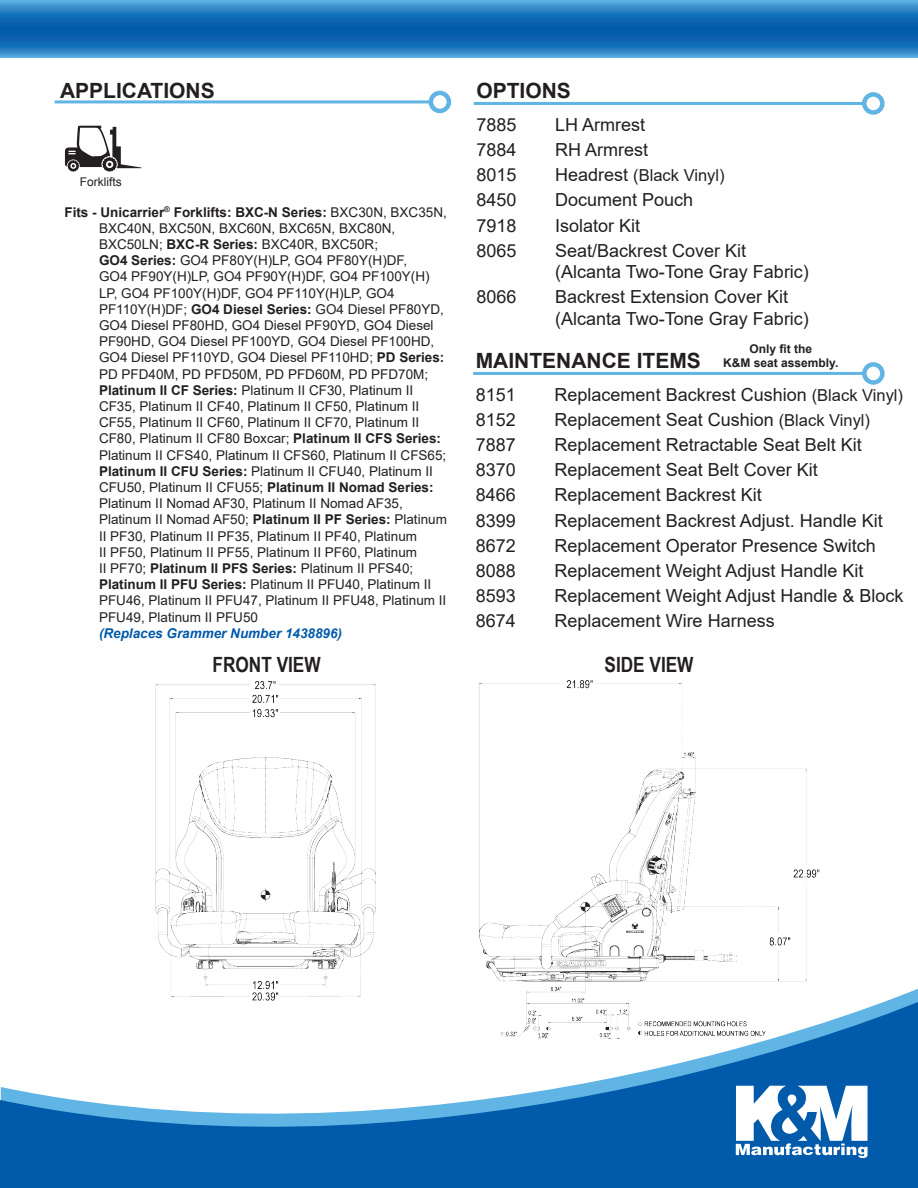
<style>
.page{position:relative;width:918px;height:1188px;background:#fff}
.page>*{position:absolute;margin:0;border:0;box-sizing:border-box;transform-origin:0 0}
.t1{font:700 21px "Arial";color:#231f20}
.t2{font:700 21px "Arial Narrow";color:#231f20}
.t3{font:18px "Arial";color:#231f20}
.t4{font:16.5px "Arial";color:#231f20}
.t5{font:13.5px/16.2px "Arial";color:#231f20}
.t6{font:700 13.5px "Arial";color:#231f20}
.t7{font:italic 700 13.5px "Arial";color:#015aaa}
.t8{font:700 12px "Arial";color:#231f20}
.t9{font:12px "Arial";color:#231f20}
.s1{font-weight:400}
.s2{font-weight:700}
.s3{font-size:18px}
.s4{font-size:16.5px}
</style>
<div class="page">
<svg style="left:0;top:1001px;width:918px;height:187px;fill:#015aaa"></svg>
<img style="left:148px;top:681px;width:235px;height:324px">
<img style="left:471px;top:680px;width:355px;height:363px">
<svg style="left:736px;top:1086px;width:132px;height:72px"></svg>
<svg style="left:0;top:0;width:918px;height:57px;background:#1e76bc"></svg>
<hr style="left:55px;top:100px;width:377px;height:3px;background:#60b5e5">
<div style="left:429px;top:91px;width:22px;height:22px;border:4px solid #60b5e5;border-radius:50%"></div>
<hr style="left:474px;top:102px;width:391px;height:3px;background:#60b5e5">
<div style="left:862px;top:92px;width:23px;height:23px;border:4px solid #60b5e5;border-radius:50%"></div>
<hr style="left:473px;top:372px;width:393px;height:3px;background:#60b5e5">
<div style="left:862px;top:362px;width:23px;height:23px;border:4px solid #60b5e5;border-radius:50%"></div>
<svg style="left:65px;top:126px;width:77px;height:46px"></svg>
<p class="t1" style="left:60px;top:75px;width:156px">APPLICATIONS</p>
<p class="t9" style="left:80px;top:174px;width:43px">Forklifts</p>
<p class="t6" style="left:64px;top:202px;width:384px">Fits - Unicarrier<sup>®</sup> Forklifts: BXC-N Series: <span class="s1">BXC30N, BXC35N,</span></p>
<p class="t5" style="left:99px;top:220px;width:298px">BXC40N, BXC50N, BXC60N, BXC65N, BXC80N,</p>
<p class="t5" style="left:99px;top:236px;width:281px">BXC50LN; <span class="s2">BXC-R Series:</span> BXC40R, BXC50R;</p>
<p class="t5" style="left:99px;top:252px;width:310px"><span class="s2">GO4 Series:</span> GO4 PF80Y(H)LP, GO4 PF80Y(H)DF,</p>
<p class="t5" style="left:99px;top:268px;width:349px">GO4 PF90Y(H)LP, GO4 PF90Y(H)DF, GO4 PF100Y(H)<br>LP, GO4 PF100Y(H)DF, GO4 PF110Y(H)LP, GO4<br>PF110Y(H)DF; <span class="s2">GO4 Diesel Series:</span> GO4 Diesel PF80YD, GO4 Diesel PF80HD, GO4 Diesel PF90YD, GO4 Diesel PF90HD, GO4 Diesel PF100YD, GO4 Diesel PF100HD, GO4 Diesel PF110YD, GO4 Diesel PF110HD; <span class="s2">PD Series:<br></span>PD PFD40M, PD PFD50M, PD PFD60M, PD PFD70M; <span class="s2">Platinum II CF Series:</span> Platinum II CF30, Platinum II CF35, Platinum II CF40, Platinum II CF50, Platinum II CF55, Platinum II CF60, Platinum II CF70, Platinum II CF80, Platinum II CF80 Boxcar; <span class="s2">Platinum II CFS Series:<br></span>Platinum II CFS40, Platinum II CFS60, Platinum II CFS65; <span class="s2">Platinum II CFU Series:</span> Platinum II CFU40, Platinum II CFU50, Platinum II CFU55; <span class="s2">Platinum II Nomad Series:<br></span>Platinum II Nomad AF30, Platinum II Nomad AF35,</p>
<p class="t5" style="left:99px;top:511px;width:349px">Platinum II Nomad AF50; <span class="s2">Platinum II PF Series:</span> Platinum II PF30, Platinum II PF35, Platinum II PF40, Platinum<br>II PF50, Platinum II PF55, Platinum II PF60, Platinum<br>II PF70; <span class="s2">Platinum II PFS Series:</span> Platinum II PFS40; <span class="s2">Platinum II PFU Series:</span> Platinum II PFU40, Platinum II PFU46, Platinum II PFU47, Platinum II PFU48, Platinum II PFU49, Platinum II PFU50</p>
<p class="t7" style="left:99px;top:624px;width:245px">(Replaces Grammer Number 1438896)</p>
<p class="t1" style="left:476px;top:76px;width:96px">OPTIONS</p>
<p class="t3" style="left:476px;top:112px;width:42px">7885</p>
<p class="t3" style="left:555px;top:112px;width:92px">LH Armrest</p>
<p class="t3" style="left:476px;top:138px;width:42px">7884</p>
<p class="t3" style="left:555px;top:138px;width:95px">RH Armrest</p>
<p class="t3" style="left:476px;top:163px;width:42px">8015</p>
<p class="t4" style="left:555px;top:164px;width:171px"><span class="s3">Headrest</span> (Black Vinyl)</p>
<p class="t3" style="left:476px;top:188px;width:42px">8450</p>
<p class="t3" style="left:555px;top:188px;width:140px">Document Pouch</p>
<p class="t3" style="left:476px;top:213px;width:42px">7918</p>
<p class="t3" style="left:555px;top:213px;width:87px">Isolator Kit</p>
<p class="t3" style="left:476px;top:238px;width:42px">8065</p>
<p class="t3" style="left:555px;top:238px;width:193px">Seat/Backrest Cover Kit</p>
<p class="t3" style="left:555px;top:260px;width:255px">(Alcanta Two-Tone Gray Fabric)</p>
<p class="t3" style="left:476px;top:285px;width:42px">8066</p>
<p class="t3" style="left:555px;top:285px;width:235px">Backrest Extension Cover Kit</p>
<p class="t3" style="left:555px;top:306px;width:255px">(Alcanta Two-Tone Gray Fabric)</p>
<p class="t8" style="left:750px;top:340px;width:64px">Only fit the</p>
<p class="t8" style="left:723px;top:355px;width:117px">K&amp;M seat assembly.</p>
<p class="t1" style="left:476px;top:346px;width:227px">MAINTENANCE ITEMS</p>
<p class="t3" style="left:476px;top:382px;width:42px">8151</p>
<p class="t3" style="left:555px;top:382px;width:350px">Replacement Backrest Cushion <span class="s4">(Black Vinyl)</span></p>
<p class="t3" style="left:476px;top:407px;width:42px">8152</p>
<p class="t3" style="left:555px;top:407px;width:317px">Replacement Seat Cushion <span class="s4">(Black Vinyl)</span></p>
<p class="t3" style="left:476px;top:432px;width:42px">7887</p>
<p class="t3" style="left:555px;top:432px;width:309px">Replacement Retractable Seat Belt Kit</p>
<p class="t3" style="left:476px;top:458px;width:42px">8370</p>
<p class="t3" style="left:555px;top:458px;width:265px">Replacement Seat Belt Cover Kit</p>
<p class="t3" style="left:476px;top:483px;width:42px">8466</p>
<p class="t3" style="left:555px;top:483px;width:209px">Replacement Backrest Kit</p>
<p class="t3" style="left:476px;top:508px;width:42px">8399</p>
<p class="t3" style="left:555px;top:508px;width:330px">Replacement Backrest Adjust. Handle Kit</p>
<p class="t3" style="left:476px;top:533px;width:42px">8672</p>
<p class="t3" style="left:555px;top:533px;width:323px">Replacement Operator Presence Switch</p>
<p class="t3" style="left:476px;top:558px;width:42px">8088</p>
<p class="t3" style="left:555px;top:558px;width:310px">Replacement Weight Adjust Handle Kit</p>
<p class="t3" style="left:476px;top:583px;width:42px">8593</p>
<p class="t3" style="left:555px;top:583px;width:350px">Replacement Weight Adjust Handle &amp; Block</p>
<p class="t3" style="left:476px;top:608px;width:42px">8674</p>
<p class="t3" style="left:555px;top:608px;width:222px">Replacement Wire Harness</p>
<p class="t2" style="left:213px;top:649px;width:110px">FRONT VIEW</p>
<p class="t2" style="left:605px;top:649px;width:90px">SIDE VIEW</p>
</div>
